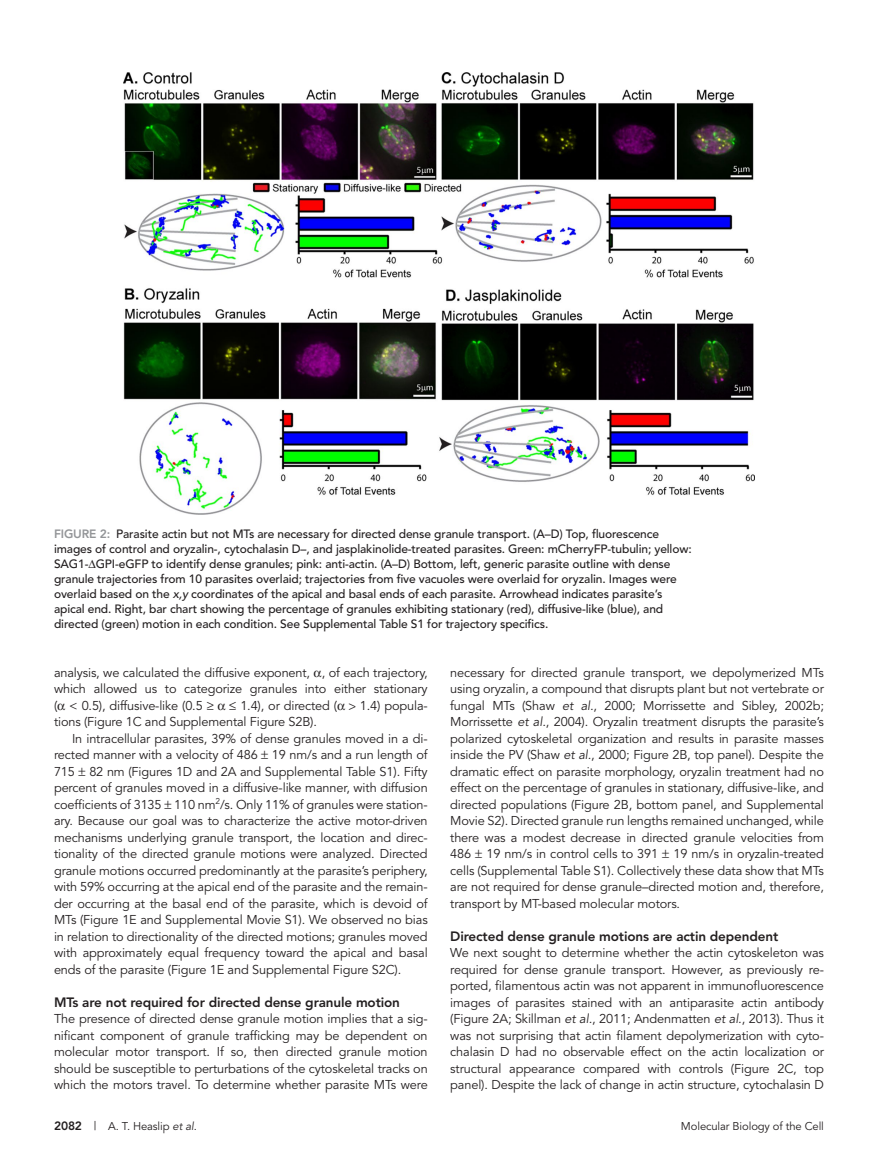
<style>
.page{position:relative;width:878px;height:1175px;background:#fff}
.page>*{position:absolute;margin:0;border:0;box-sizing:border-box;transform-origin:0 0}
.t1{font:800 13.5px "Avenir";letter-spacing:-.01em;color:#231f20}
.ParaFL{font:12.75px/16.5px "Avenir";letter-spacing:-.01em;color:#231f20;text-align:justify}
.Para{font:12.75px/16.5px "Avenir";letter-spacing:-.01em;color:#231f20;text-align:justify}
.FigCaption_35_5p{font:500 12px/15px "Avenir";letter-spacing:-.01em;color:#231f20}
.ParaFL-2{font:11.25px "Avenir";letter-spacing:-.01em;color:#231f20}
.s1{font-weight:800;color:#939598}
.s2{font-style:italic}
.s3{font-weight:800;font-size:12px}
.s4{font-size:12px}
</style>
<div class="page">
<img style="left:124px;top:72px;width:630px;height:442px">
<p class="FigCaption_35_5p" style="left:54px;top:526px;width:639px"><span class="s1">FIGURE 2:</span> Parasite actin but not MTs are necessary for directed dense granule transport. (A–D) Top, fluorescence images of control and oryzalin-, cytochalasin D–, and jasplakinolide-treated parasites. Green: mCherryFP-tubulin; yellow:<br>SAG1- GPI-eGFP to identify dense granules; pink: anti-actin. (A–D) Bottom, left, generic parasite outline with dense granule trajectories from 10 parasites overlaid; trajectories from five vacuoles were overlaid for oryzalin. Images were overlaid based on the <span class="s2">x,y</span> coordinates of the apical and basal ends of each parasite. Arrowhead indicates parasite’s apical end. Right, bar chart showing the percentage of granules exhibiting stationary (red), diffusive-like (blue), and directed (green) motion in each condition. See Supplemental Table S1 for trajectory specifics.</p>
<p class="ParaFL" style="left:54px;top:664px;width:375px">analysis, we calculated the diffusive exponent, , of each trajectory, which allowed us to categorize granules into either stationary ( &lt; 0.5), diffusive-like (0.5 ≥ ≤ 1.4), or directed (</p>
<p class="ParaFL" style="left:360px;top:697px;width:69px">1.4) popula-</p>
<p class="ParaFL" style="left:54px;top:714px;width:264px">tions (Figure 1C and Supplemental Figure S2B).</p>
<p class="Para" style="left:54px;top:730px;width:375px;text-indent:18px">In intracellular parasites, 39% of dense granules moved in a di&shy;rected manner with a velocity of 486 19 nm/s and a run length of 715 82 nm (Figures 1D and 2A and Supplemental Table S1). Fifty percent of granules moved in a diffusive-like manner, with diffusion coefficients of 3135 110 nm<sup>2</sup>/s. Only 11% of granules were station&shy;ary. Because our goal was to characterize the active motor-driven mechanisms underlying granule transport, the location and direc&shy;tionality of the directed granule motions were analyzed. Directed granule motions occurred predominantly at the parasite’s periphery, with 59% occurring at the apical end of the parasite and the remain&shy;der occurring at the basal end of the parasite, which is devoid of MTs (Figure 1E and Supplemental Movie S1). We observed no bias in relation to directionality of the directed motions; granules moved with approximately equal frequency toward the apical and basal ends of the parasite (Figure 1E and Supplemental Figure S2C).</p>
<h2 class="t1" style="left:54px;top:994px;width:347px">MTs are not required for directed dense granule motion</h2>
<p class="ParaFL" style="left:54px;top:1011px;width:375px">The presence of directed dense granule motion implies that a sig&shy;nificant component of granule trafficking may be dependent on molecular motor transport. If so, then directed granule motion should be susceptible to perturbations of the cytoskeletal tracks on which the motors travel. To determine whether parasite MTs were</p>
<p class="ParaFL" style="left:450px;top:664px;width:375px">necessary for directed granule transport, we depolymerized MTs using oryzalin, a compound that disrupts plant but not vertebrate or fungal MTs (Shaw <span class="s2">et al.</span>, 2000; Morrissette and Sibley, 2002b; Morrissette <span class="s2">et al.</span>, 2004). Oryzalin treatment disrupts the parasite’s polarized cytoskeletal organization and results in parasite masses inside the PV (Shaw <span class="s2">et al.</span>, 2000; Figure 2B, top panel). Despite the dramatic effect on parasite morphology, oryzalin treatment had no effect on the percentage of granules in stationary, diffusive-like, and directed populations (Figure 2B, bottom panel, and Supplemental Movie S2). Directed granule run lengths remained unchanged, while there was a modest decrease in directed granule velocities from 486 19 nm/s in control cells to 391 19 nm/s in oryzalin-treated cells (Supplemental Table S1). Collectively these data show that MTs are not required for dense granule–directed motion and, therefore, transport by MT-based molecular motors.</p>
<h2 class="t1" style="left:450px;top:928px;width:329px">Directed dense granule motions are actin dependent</h2>
<p class="ParaFL" style="left:450px;top:945px;width:375px">We next sought to determine whether the actin cytoskeleton was required for dense granule transport. However, as previously re&shy;ported, filamentous actin was not apparent in immunofluorescence images of parasites stained with an antiparasite actin antibody (Figure 2A; Skillman <span class="s2">et al.</span>, 2011; Andenmatten <span class="s2">et al.</span>, 2013). Thus it was not surprising that actin filament depolymerization with cyto&shy;chalasin D had no observable effect on the actin localization or structural appearance compared with controls (Figure 2C, top panel). Despite the lack of change in actin structure, cytochalasin D</p>
<p class="ParaFL-2" style="left:54px;top:1119px;width:144px"><span class="s3">2082</span> <span class="s4">|</span> A. T. Heaslip <span class="s2">et al</span>.</p>
<p class="ParaFL-2" style="left:681px;top:1119px;width:144px">Molecular Biology of the Cell</p>
</div>
